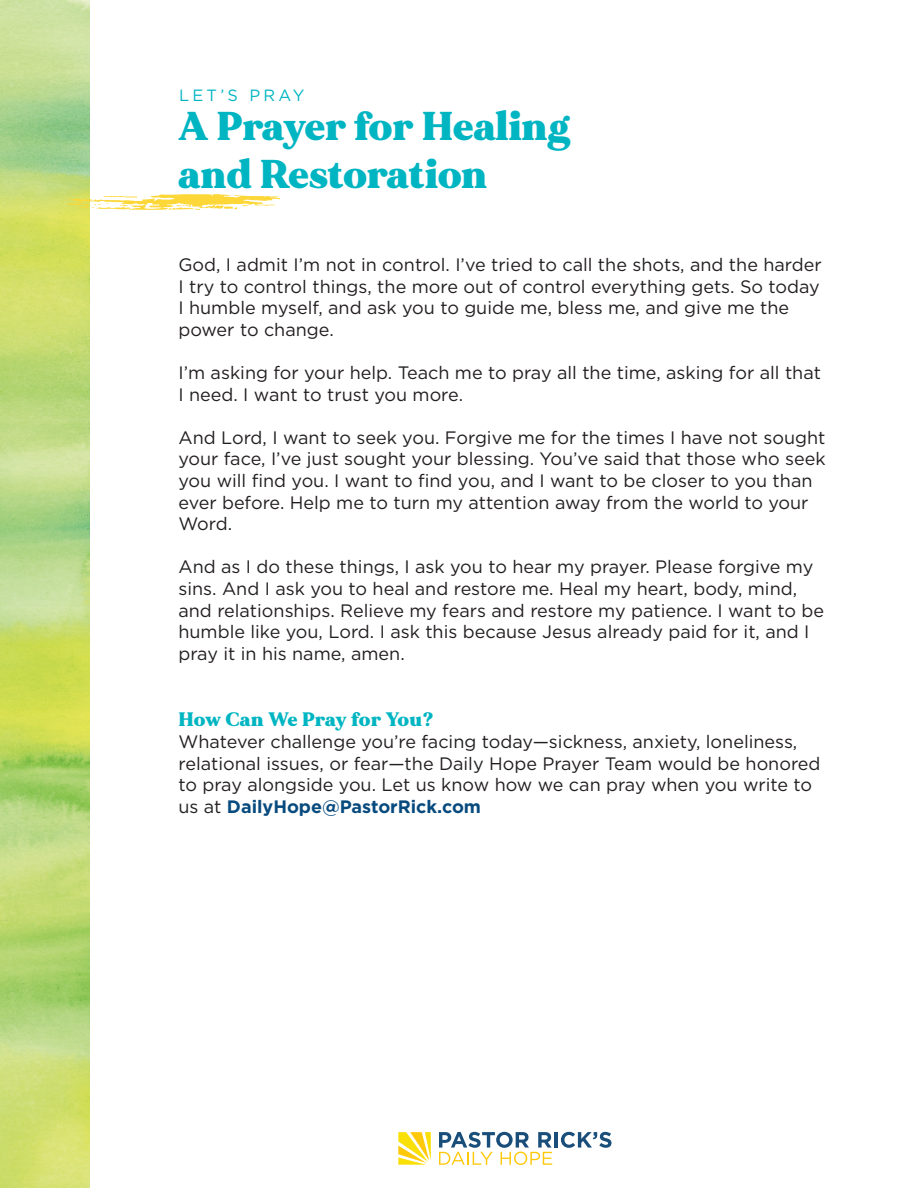
<style>
.page{position:relative;width:918px;height:1188px;background:#fff}
.page>*{position:absolute;margin:0;border:0;box-sizing:border-box;transform-origin:0 0}
.t1{font:900 40.2px/48.3px "MADE Mirage";color:#00b5c2}
.t2{font:900 19.5px "MADE Mirage";letter-spacing:.02em;color:#00b5c2}
.t3{font:18px/21.6px "Gotham";color:#231f20}
.t4{font:16.35px "Gotham";letter-spacing:.2em;color:#00b5c2}
.s1{font-weight:700;color:#074a7e}
</style>
<div class="page">
<img style="left:0;top:0;width:90px;height:1188px">
<svg style="left:67px;top:194px;width:213px;height:16px"></svg>
<hr style="left:554px;top:1132px;width:4px;height:16px;background:#1a4e7a">
<svg style="left:561px;top:1132px;width:50px;height:16px"></svg>
<svg style="left:439px;top:1132px;width:113px;height:33px"></svg>
<svg style="left:398px;top:1132px;width:33px;height:33px"></svg>
<p class="t4" style="left:179px;top:87px;width:127px">LET’S PRAY</p>
<h1 class="t1" style="left:178px;top:102px;width:394px">A Prayer for Healing and Restoration</h1>
<p class="t3" style="left:178px;top:254px;width:645px">God, I admit I’m not in control. I’ve tried to call the shots, and the harder I try to control things, the more out of control everything gets. So today I humble myself, and ask you to guide me, bless me, and give me the power to change.</p>
<p class="t3" style="left:178px;top:362px;width:644px">I’m asking for your help. Teach me to pray all the time, asking for all that<br>I need. I want to trust you more.</p>
<p class="t3" style="left:178px;top:426px;width:649px">And Lord, I want to seek you. Forgive me for the times I have not sought your face, I’ve just sought your blessing. You’ve said that those who seek you will find you. I want to find you, and I want to be closer to you than ever before. Help me to turn my attention away from the world to your Word.</p>
<p class="t3" style="left:178px;top:556px;width:647px">And as I do these things, I ask you to hear my prayer. Please forgive my sins. And I ask you to heal and restore me. Heal my heart, body, mind, and relationships. Relieve my fears and restore my patience. I want to be humble like you, Lord. I ask this because Jesus already paid for it, and I pray it in his name, amen.</p>
<p class="t2" style="left:178px;top:706px;width:256px">How Can We Pray for You?</p>
<p class="t3" style="left:178px;top:731px;width:644px">Whatever challenge you’re facing today—sickness, anxiety, loneliness, relational issues, or fear—the Daily Hope Prayer Team would be honored to pray alongside you. Let us know how we can pray when you write to us at <span class="s1">DailyHope@PastorRick.com</span></p>
</div>
